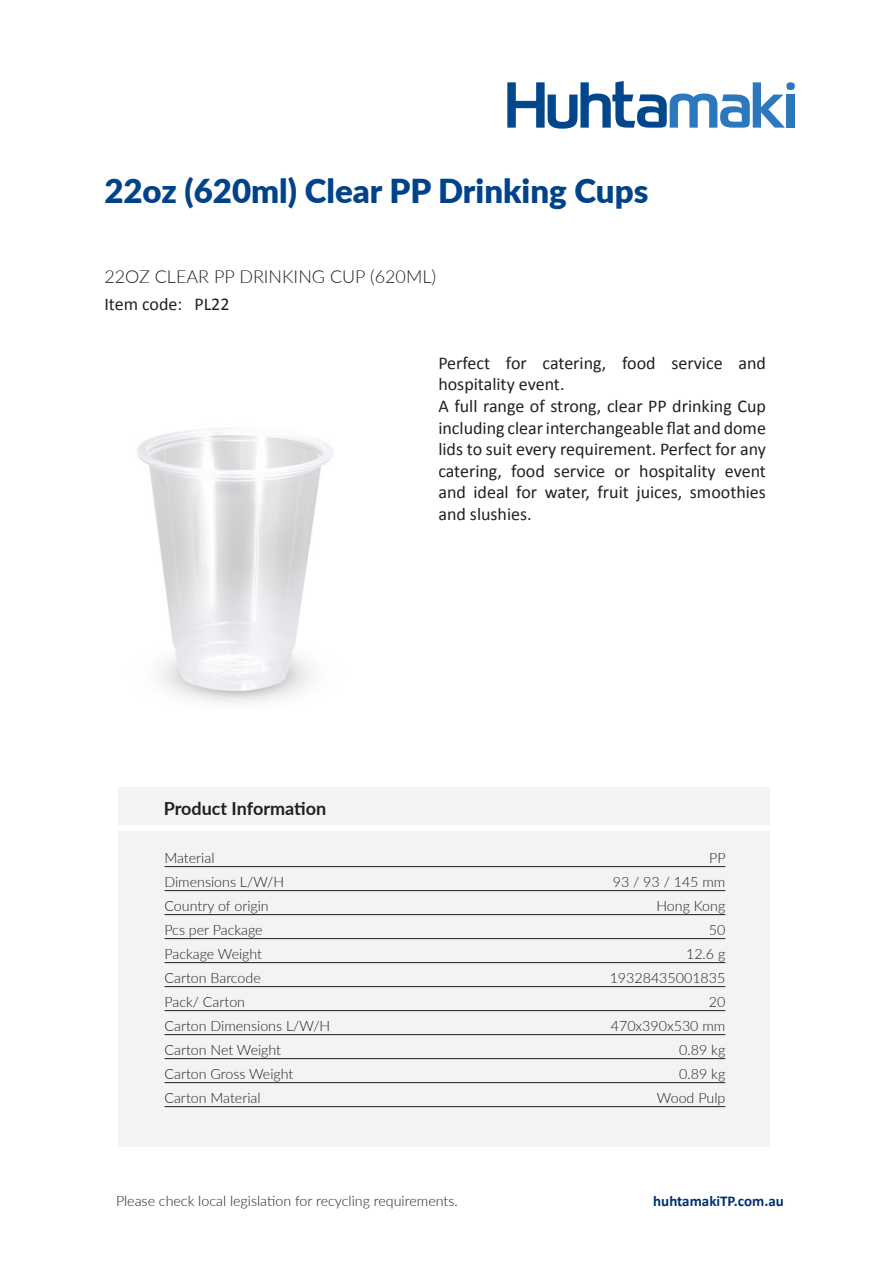
<style>
.page{position:relative;width:893px;height:1263px;background:#fff}
.page>*{position:absolute;margin:0;border:0;box-sizing:border-box;transform-origin:0 0}
.t1{font:900 33px "Lato";color:#004389}
.t2{font:18px/21.6px "Calibri";color:#231f20}
.t3{font:300 18px "Lato";color:#231f20}
.t4{font:700 18px "Lato";color:#231f20}
.t5{font:700 15px "Calibri";color:#002f73}
.t6{font:300 14.25px "Lato";color:#231f20}
</style>
<div class="page">
<svg style="left:507px;top:81px;width:288px;height:48px"></svg>
<div style="left:118px;top:787px;width:652px;height:37px;background:#f2f3f4"></div>
<div style="left:118px;top:831px;width:652px;height:315px;background:#f2f3f4"></div>
<img style="left:137px;top:428px;width:197px;height:275px">
<hr style="left:164px;top:866px;width:561px;height:1px;background:#231f20">
<hr style="left:164px;top:890px;width:561px;height:1px;background:#231f20">
<hr style="left:164px;top:914px;width:561px;height:1px;background:#231f20">
<hr style="left:164px;top:938px;width:561px;height:1px;background:#231f20">
<hr style="left:164px;top:962px;width:561px;height:1px;background:#231f20">
<hr style="left:164px;top:986px;width:561px;height:1px;background:#231f20">
<hr style="left:164px;top:1010px;width:561px;height:1px;background:#231f20">
<hr style="left:164px;top:1034px;width:561px;height:1px;background:#231f20">
<hr style="left:164px;top:1058px;width:561px;height:1px;background:#231f20">
<hr style="left:164px;top:1082px;width:561px;height:1px;background:#231f20">
<hr style="left:164px;top:1106px;width:561px;height:1px;background:#231f20">
<h1 class="t1" style="left:104px;top:166px;width:546px">22oz (620ml) Clear PP Drinking Cups</h1>
<p class="t3" style="left:104px;top:263px;width:333px">22OZ CLEAR PP DRINKING CUP (620ML)</p>
<p class="t2" style="left:104px;top:293px;width:79px">Item code:</p>
<p class="t2" style="left:194px;top:293px;width:37px">PL22</p>
<p class="t4" style="left:164px;top:795px;width:164px">Product Information</p>
<p class="t2" style="left:438px;top:351px;width:329px">Perfect for catering, food service and hospitality event.<br>A full range of strong, clear PP drinking Cup including clear interchangeable flat and dome lids to suit every requirement. Perfect for any catering, food service or hospitality event and ideal for water, fruit juices, smoothies and slushies.</p>
<p class="t6" style="left:164px;top:848px;width:52px">Material</p>
<p class="t6" style="left:709px;top:848px;width:18px">PP</p>
<p class="t6" style="left:164px;top:872px;width:121px">Dimensions L/W/H</p>
<p class="t6" style="left:613px;top:872px;width:114px">93 / 93 / 145 mm</p>
<p class="t6" style="left:164px;top:896px;width:106px">Country of origin</p>
<p class="t6" style="left:656px;top:896px;width:71px">Hong Kong</p>
<p class="t6" style="left:164px;top:920px;width:100px">Pcs per Package</p>
<p class="t6" style="left:709px;top:920px;width:18px">50</p>
<p class="t6" style="left:164px;top:944px;width:99px">Package Weight</p>
<p class="t6" style="left:686px;top:944px;width:41px">12.6 g</p>
<p class="t6" style="left:164px;top:968px;width:98px">Carton Barcode</p>
<p class="t6" style="left:610px;top:968px;width:117px">19328435001835</p>
<p class="t6" style="left:164px;top:992px;width:82px">Pack/ Carton</p>
<p class="t6" style="left:709px;top:992px;width:18px">20</p>
<p class="t6" style="left:164px;top:1016px;width:167px">Carton Dimensions L/W/H</p>
<p class="t6" style="left:611px;top:1016px;width:116px">470x390x530 mm</p>
<p class="t6" style="left:164px;top:1040px;width:118px">Carton Net Weight</p>
<p class="t6" style="left:679px;top:1040px;width:48px">0.89 kg</p>
<p class="t6" style="left:164px;top:1064px;width:130px">Carton Gross Weight</p>
<p class="t6" style="left:679px;top:1064px;width:48px">0.89 kg</p>
<p class="t6" style="left:164px;top:1088px;width:98px">Carton Material</p>
<p class="t6" style="left:657px;top:1088px;width:70px">Wood Pulp</p>
<p class="t6" style="left:116px;top:1190px;width:343px">Please check local legislation for recycling requirements.</p>
<p class="t5" style="left:653px;top:1190px;width:132px">huhtamakiTP.com.au</p>
</div>
